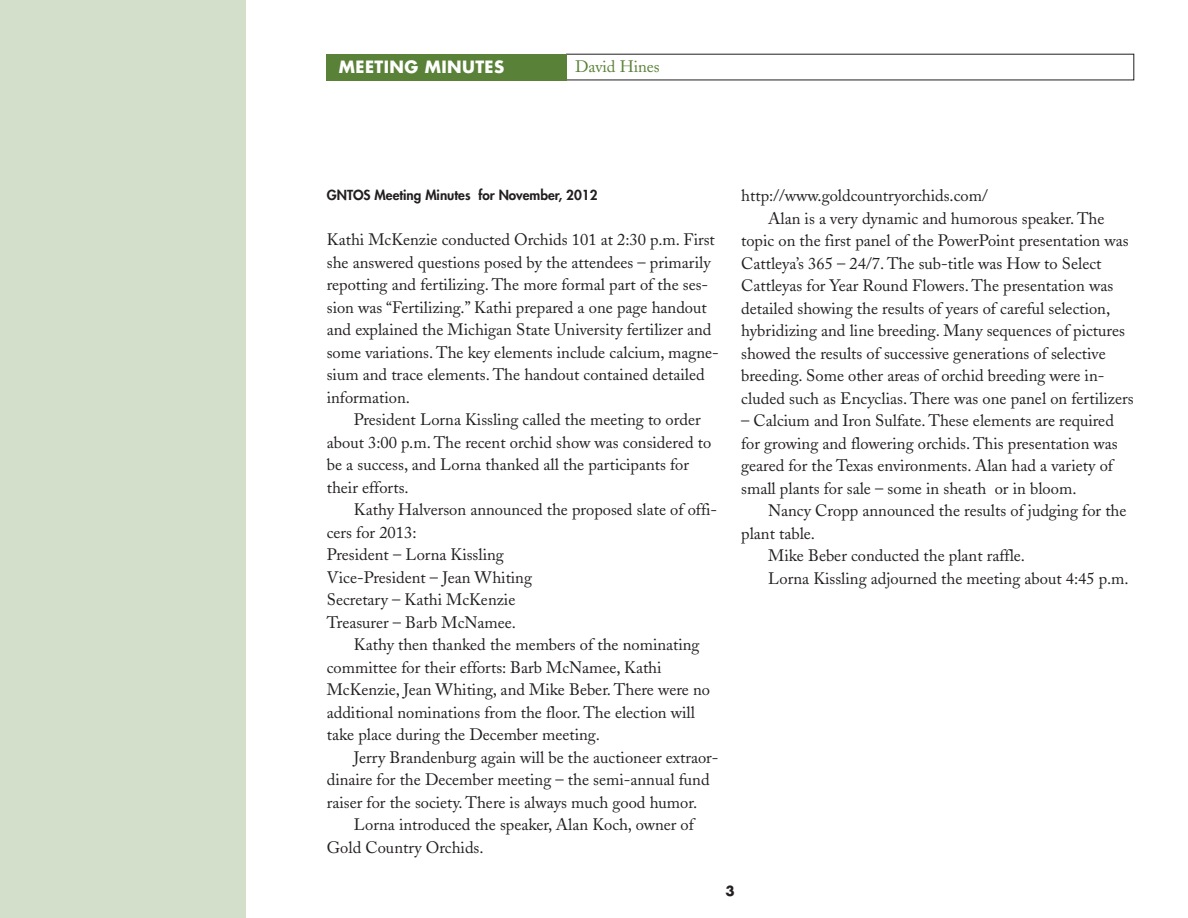
<style>
.page{position:relative;width:1188px;height:918px;background:#fff}
.page>*{position:absolute;margin:0;border:0;box-sizing:border-box;transform-origin:0 0}
.t1{font:16.5px/22.5px "Adobe Caslon";color:#231f20}
.t2{font:700 16.5px "Futura";letter-spacing:.025em;color:#fff}
.t3{font:16.5px "Adobe Caslon";color:#5a8138}
.t4{font:800 13.5px "Futura";color:#231f20}
.t5{font:700 13.5px "Futura";color:#231f20}
</style>
<div class="page">
<div style="left:0;top:0;width:246px;height:918px;background:#d4dfcb"></div>
<div style="left:327px;top:54px;width:240px;height:26px;background:#5a8138"></div>
<p class="t2" style="left:339px;top:59px;width:167px">MEETING MINUTES</p>
<p class="t3" style="left:575px;top:60px;width:86px">David Hines</p>
<p class="t4" style="left:327px;top:189px;width:272px">GNTOS Meeting Minutes for November, 2012</p>
<p class="t1" style="left:327px;top:231px;width:394px">Kathi McKenzie conducted Orchids 101 at 2:30 p.m. First she answered questions posed by the attendees – primarily repotting and fertilizing. The more formal part of the ses&shy;sion was “Fertilizing.” Kathi prepared a one page handout and explained the Michigan State University fertilizer and some variations. The key elements include calcium, magne&shy;sium and trace elements. The handout contained detailed information.</p>
<p class="t1" style="left:327px;top:411px;width:386px;text-indent:27px">President Lorna Kissling called the meeting to order about 3:00 p.m. The recent orchid show was considered to be a success, and Lorna thanked all the participants for their efforts.</p>
<p class="t1" style="left:327px;top:501px;width:392px;text-indent:27px">Kathy Halverson announced the proposed slate of offi&shy;cers for 2013:<br>President – Lorna Kissling<br>Vice-President – Jean Whiting<br>Secretary – Kathi McKenzie<br>Treasurer – Barb McNamee.</p>
<p class="t1" style="left:327px;top:636px;width:385px;text-indent:27px">Kathy then thanked the members of the nominating committee for their efforts: Barb McNamee, Kathi McKenzie, Jean Whiting, and Mike Beber. There were no additional nominations from the floor. The election will take place during the December meeting.</p>
<p class="t1" style="left:327px;top:748px;width:393px;text-indent:27px">Jerry Brandenburg again will be the auctioneer extraor&shy;dinaire for the December meeting – the semi-annual fund raiser for the society. There is always much good humor.</p>
<p class="t1" style="left:327px;top:816px;width:369px;text-indent:27px">Lorna introduced the speaker, Alan Koch, owner of<br>Gold Country Orchids.</p>
<p class="t1" style="left:741px;top:186px;width:248px">http://www.goldcountryorchids.com/</p>
<p class="t1" style="left:768px;top:209px;width:338px">Alan is a very dynamic and humorous speaker. The</p>
<p class="t1" style="left:741px;top:231px;width:389px">topic on the first panel of the PowerPoint presentation was</p>
<p class="t1" style="left:741px;top:254px;width:362px">Cattleya’s 365 – 24/7. The sub-title was How to Select</p>
<p class="t1" style="left:741px;top:276px;width:374px">Cattleyas for Year Round Flowers. The presentation was</p>
<p class="t1" style="left:741px;top:299px;width:371px">detailed showing the results of years of careful selection,</p>
<p class="t1" style="left:741px;top:321px;width:385px">hybridizing and line breeding. Many sequences of pictures</p>
<p class="t1" style="left:741px;top:344px;width:366px">showed the results of successive generations of selective</p>
<p class="t1" style="left:741px;top:366px;width:365px">breeding. Some other areas of orchid breeding were in-</p>
<p class="t1" style="left:741px;top:389px;width:394px">cluded such as Encyclias. There was one panel on fertilizers</p>
<p class="t1" style="left:741px;top:411px;width:378px">– Calcium and Iron Sulfate. These elements are required for growing and flowering orchids. This presentation was geared for the Texas environments. Alan had a variety of small plants for sale – some in sheath or in bloom.</p>
<p class="t1" style="left:768px;top:501px;width:360px">Nancy Cropp announced the results of judging for the</p>
<p class="t1" style="left:741px;top:524px;width:75px">plant table.</p>
<p class="t1" style="left:768px;top:546px;width:258px">Mike Beber conducted the plant raffle.</p>
<p class="t1" style="left:768px;top:569px;width:362px">Lorna Kissling adjourned the meeting about 4:45 p.m.</p>
<p class="t5" style="left:726px;top:885px;width:11px">3</p>
</div>
